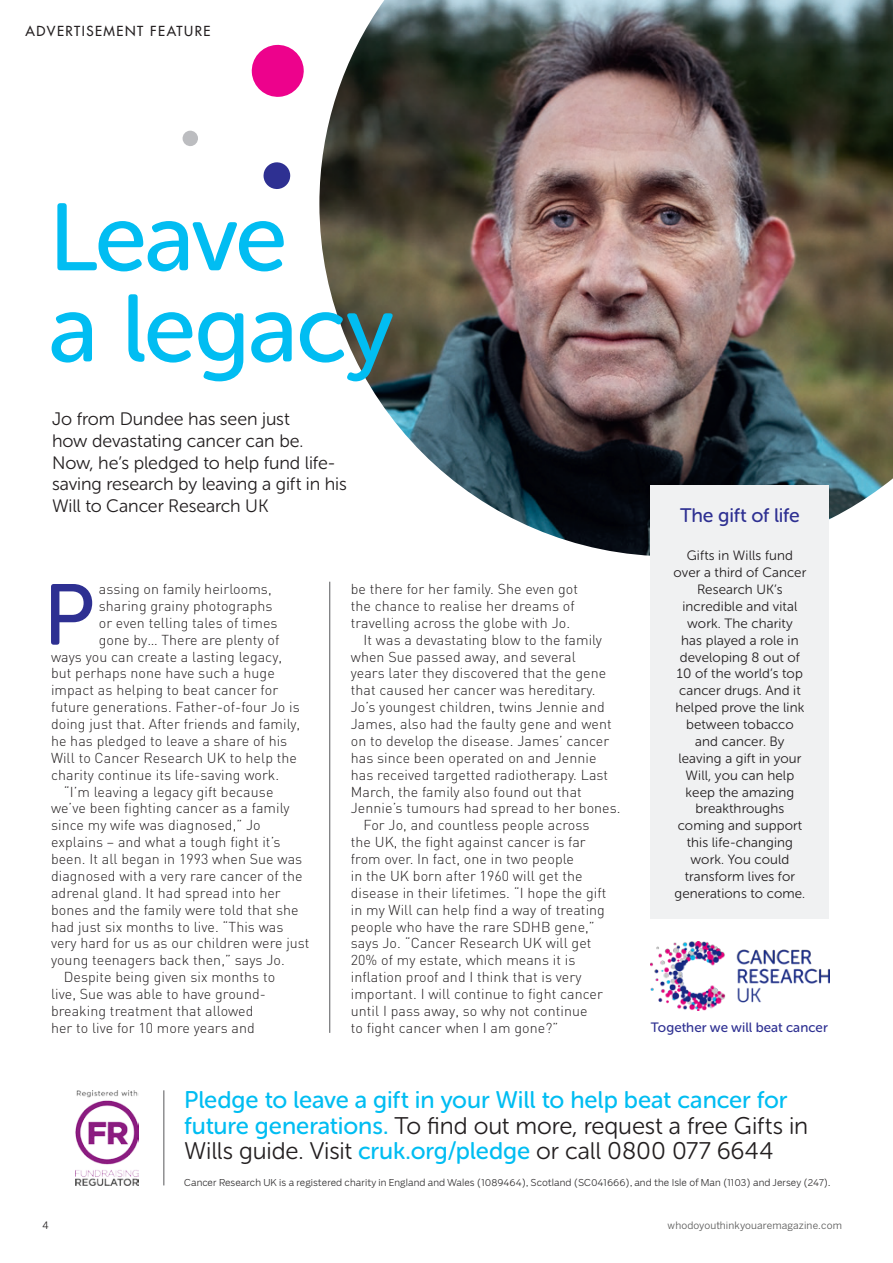
<style>
.page{position:relative;width:893px;height:1263px;background:#fff}
.page>*{position:absolute;margin:0;border:0;box-sizing:border-box;transform-origin:0 0}
.t1{font:95.1px/91.1px "Museo Sans Rounded 500";letter-spacing:-.02em;color:#01bdf2}
.t2{font:85.95px "Museo Sans Rounded 500";color:#2e3092}
.t3{font:24px/25.3px "Museo Sans Rounded 500";letter-spacing:-.005em;color:#01bdf2}
.t4{font:19.5px "Museo Sans Rounded 500";letter-spacing:-.01em;color:#2e3092}
.t5{font:18px/21.6px "Museo Sans Rounded 300";letter-spacing:-.005em;color:#231f20}
.t6{font:300 14.25px/16.8px "DIN";letter-spacing:.005em;color:#231f20}
.t7{font:13.5px/16.8px "Museo Sans Rounded 300";letter-spacing:.01em;color:#231f20;text-align:center}
.t8{font:13.5px "Museo Sans Rounded 500";letter-spacing:.005em;color:#2e3092}
.t9{font:13.5px "Futura";letter-spacing:.11em;color:#231f20}
.t10{font:10.2px "Benton Sans";letter-spacing:.015em;color:#565655}
.t11{font:10.2px "Benton Sans";color:#231f20}
.t12{font:300 9.45px "Boomer";letter-spacing:.005em;color:#312f30}
.s1{font-family:"Museo Sans Rounded 300";color:#231f20}
</style>
<div class="page">
<img style="left:319px;top:0;width:574px;height:556px">
<hr style="left:329px;top:582px;width:1px;height:451px;background:#57585a">
<img style="left:75px;top:1090px;width:64px;height:95px">
<hr style="left:164px;top:1090px;width:1px;height:95px;background:#57585a">
<div style="left:651px;top:486px;width:178px;height:433px;background:#f0f1f2"></div>
<img style="left:651px;top:942px;width:178px;height:68px">
<svg style="left:251px;top:44px;width:53px;height:53px"></svg>
<svg style="left:263px;top:162px;width:28px;height:27px"></svg>
<div style="left:182px;top:130px;width:16px;height:16px;background:#bcbdc0;border-radius:50%"></div>
<p class="t9" style="left:26px;top:23px;width:187px">ADVERTISEMENT FEATURE</p>
<p class="t1" style="left:49px;top:193px;width:347px">Leave<br>a legacy</p>
<p class="t5" style="left:52px;top:409px;width:296px">Jo from Dundee has seen just<br>how devastating cancer can be.<br>Now, he’s pledged to help fund life&shy;saving research by leaving a gift in his<br>Will to Cancer Research UK</p>
<p class="t2" style="left:43px;top:568px;width:53px">P</p>
<p class="t6" style="left:99px;top:580px;width:174px">assing on family heirlooms,</p>
<p class="t6" style="left:99px;top:597px;width:175px">sharing grainy photographs</p>
<p class="t6" style="left:99px;top:614px;width:180px">or even telling tales of times</p>
<p class="t6" style="left:99px;top:630px;width:182px">gone by… There are plenty of</p>
<p class="t6" style="left:51px;top:647px;width:233px">ways you can create a lasting legacy,</p>
<p class="t6" style="left:51px;top:664px;width:225px">but perhaps none have such a huge</p>
<p class="t6" style="left:51px;top:681px;width:229px">impact as helping to beat cancer for</p>
<p class="t6" style="left:51px;top:698px;width:250px">future generations. Father-of-four Jo is</p>
<p class="t6" style="left:51px;top:715px;width:251px">doing just that. After friends and family,</p>
<p class="t6" style="left:51px;top:732px;width:238px">he has pledged to leave a share of his</p>
<p class="t6" style="left:51px;top:749px;width:247px">Will to Cancer Research UK to help the</p>
<p class="t6" style="left:51px;top:765px;width:230px">charity continue its life-saving work.</p>
<p class="t6" style="left:51px;top:782px;width:260px;text-indent:13px">“I’m leaving a legacy gift because we’ve been fighting cancer as a family since my wife was diagnosed,” Jo explains – and what a tough fight it’s been. It all began in 1993 when Sue was diagnosed with a very rare cancer of the adrenal gland. It had spread into her bones and the family were told that she had just six months to live. “This was very hard for us as our children were just young teenagers back then,” says Jo.</p>
<p class="t6" style="left:51px;top:968px;width:226px;text-indent:13px">Despite being given six months to live, Sue was able to have ground&shy;breaking treatment that allowed her to live for 10 more years and</p>
<p class="t6" style="left:351px;top:580px;width:229px">be there for her family. She even got the chance to realise her dreams of travelling across the globe with Jo.</p>
<p class="t6" style="left:351px;top:630px;width:271px;text-indent:13px">It was a devastating blow to the family when Sue passed away, and several<br>years later they discovered that the gene that caused her cancer was hereditary.<br>Jo’s youngest children, twins Jennie and James, also had the faulty gene and went on to develop the disease. James’ cancer has since been operated on and Jennie has received targetted radiotherapy. Last March, the family also found out that Jennie’s tumours had spread to her bones.</p>
<p class="t6" style="left:351px;top:816px;width:257px;text-indent:13px">For Jo, and countless people across the UK, the fight against cancer is far from over. In fact, one in two people<br>in the UK born after 1960 will get the disease in their lifetimes. “I hope the gift in my Will can help find a way of treating people who have the rare SDHB gene,” says Jo. “Cancer Research UK will get 20% of my estate, which means it is inflation proof and I think that is very important. I will continue to fight cancer until I pass away, so why not continue<br>to fight cancer when I am gone?”</p>
<p class="t4" style="left:680px;top:504px;width:121px">The gift of life</p>
<p class="t7" style="left:673px;top:547px;width:134px">Gifts in Wills fund over a third of Cancer<br>Research UK’s incredible and vital work. The charity<br>has played a role in developing 8 out of<br>10 of the world’s top cancer drugs. And it helped prove the link between tobacco and cancer. By leaving a gift in your<br>Will, you can help keep the amazing breakthroughs coming and support this life-changing work. You could transform lives for generations to come.</p>
<p class="t8" style="left:651px;top:1020px;width:178px">Together we will beat cancer</p>
<p class="t3" style="left:184px;top:1087px;width:625px">Pledge to leave a gift in your Will to help beat cancer for future generations. <span class="s1">To find out more, request a free Gifts in<br>Wills guide. Visit</span> cruk.org/pledge <span class="s1">or call 0800 077 6644</span></p>
<p class="t12" style="left:184px;top:1176px;width:648px">Cancer Research UK is a registered charity in England and Wales (1089464), Scotland (SC041666), and the Isle of Man (1103) and Jersey (247).</p>
<p class="t11" style="left:43px;top:1219px;width:8px">4</p>
<p class="t10" style="left:668px;top:1219px;width:176px">whodoyouthinkyouaremagazine.com</p>
</div>
